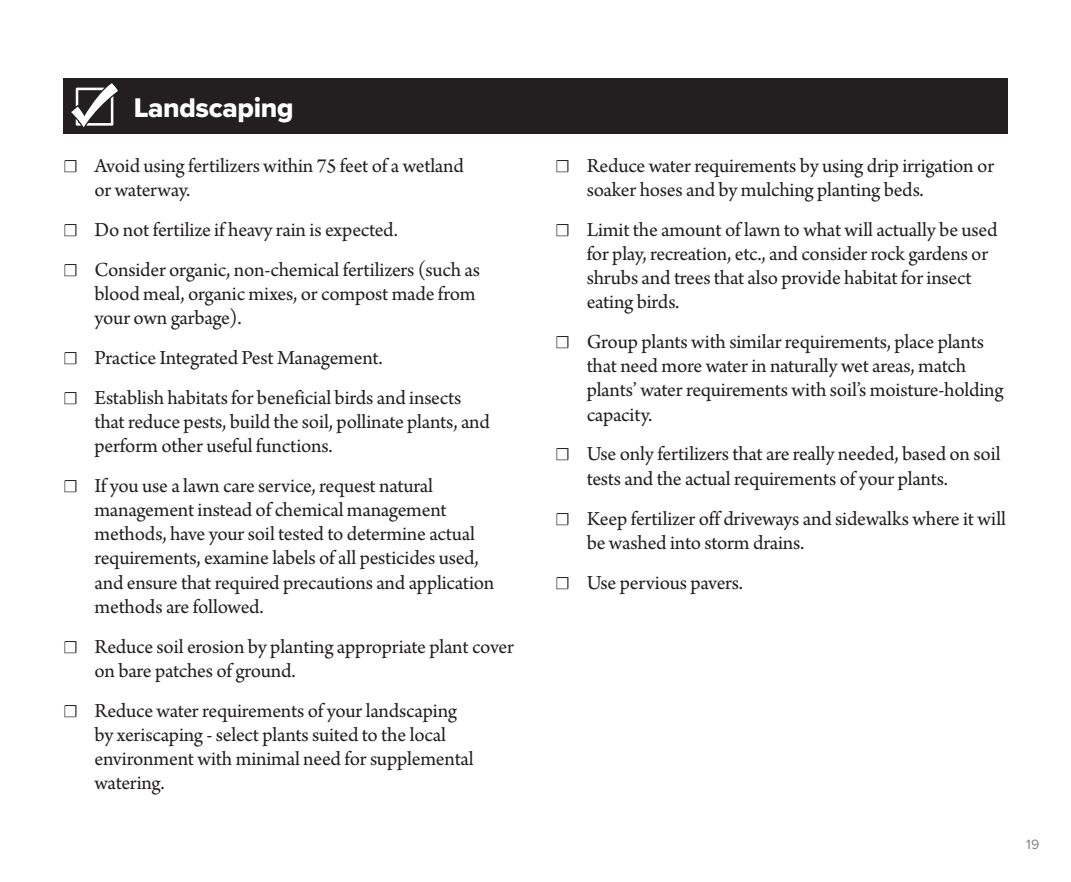
<style>
.page{position:relative;width:1071px;height:882px;background:#fff}
.page>*{position:absolute;margin:0;border:0;box-sizing:border-box;transform-origin:0 0}
.Headline{font:28px "Proxima Nova Extrabld";letter-spacing:-.015em;color:#fff}
.t1{font:21px/24.2px "Arno Pro";letter-spacing:-.01em;color:#231f20}
.t2{font:14px "Proxima Nova";color:#808285}
</style>
<div class="page">
<div style="left:63px;top:79px;width:945px;height:55px;background:#231f20"></div>
<svg style="left:71px;top:83px;width:47px;height:44px"></svg>
<p class="Headline" style="left:134px;top:87px;width:161px">Landscaping</p>
<p class="t1" style="left:94px;top:154px;width:371px;text-indent:-32px">☐ Avoid using fertilizers within 75 feet of a wetland or waterway.</p>
<p class="t1" style="left:63px;top:219px;width:336px">☐ Do not fertilize if heavy rain is expected.</p>
<p class="t1" style="left:94px;top:258px;width:387px;text-indent:-32px">☐ Consider organic, non-chemical fertilizers (such as blood meal, organic mixes, or compost made from your own garbage).</p>
<p class="t1" style="left:63px;top:347px;width:321px">☐ Practice Integrated Pest Management.</p>
<p class="t1" style="left:94px;top:387px;width:397px;text-indent:-32px">☐ Establish habitats for beneficial birds and insects that reduce pests, build the soil, pollinate plants, and perform other useful functions.</p>
<p class="t1" style="left:94px;top:475px;width:401px;text-indent:-32px">☐ If you use a lawn care service, request natural management instead of chemical management methods, have your soil tested to determine actual requirements, examine labels of all pesticides used, and ensure that required precautions and application methods are followed.</p>
<p class="t1" style="left:94px;top:635px;width:421px;text-indent:-32px">☐ Reduce soil erosion by planting appropriate plant cover on bare patches of ground.</p>
<p class="t1" style="left:94px;top:699px;width:381px;text-indent:-32px">☐ Reduce water requirements of your landscaping by xeriscaping - select plants suited to the local environment with minimal need for supplemental watering.</p>
<p class="t1" style="left:587px;top:154px;width:409px;text-indent:-32px">☐ Reduce water requirements by using drip irrigation or soaker hoses and by mulching planting beds.</p>
<p class="t1" style="left:587px;top:219px;width:412px;text-indent:-32px">☐ Limit the amount of lawn to what will actually be used for play, recreation, etc., and consider rock gardens or shrubs and trees that also provide habitat for insect eating birds.</p>
<p class="t1" style="left:587px;top:331px;width:418px;text-indent:-32px">☐ Group plants with similar requirements, place plants that need more water in naturally wet areas, match plants’ water requirements with soil’s moisture-holding capacity.</p>
<p class="t1" style="left:587px;top:443px;width:415px;text-indent:-32px">☐ Use only fertilizers that are really needed, based on soil tests and the actual requirements of your plants.</p>
<p class="t1" style="left:587px;top:507px;width:421px;text-indent:-32px">☐ Keep fertilizer off driveways and sidewalks where it will be washed into storm drains.</p>
<p class="t1" style="left:555px;top:571px;width:190px">☐ Use pervious pavers.</p>
<p class="t2" style="left:1026px;top:834px;width:15px">19</p>
</div>
